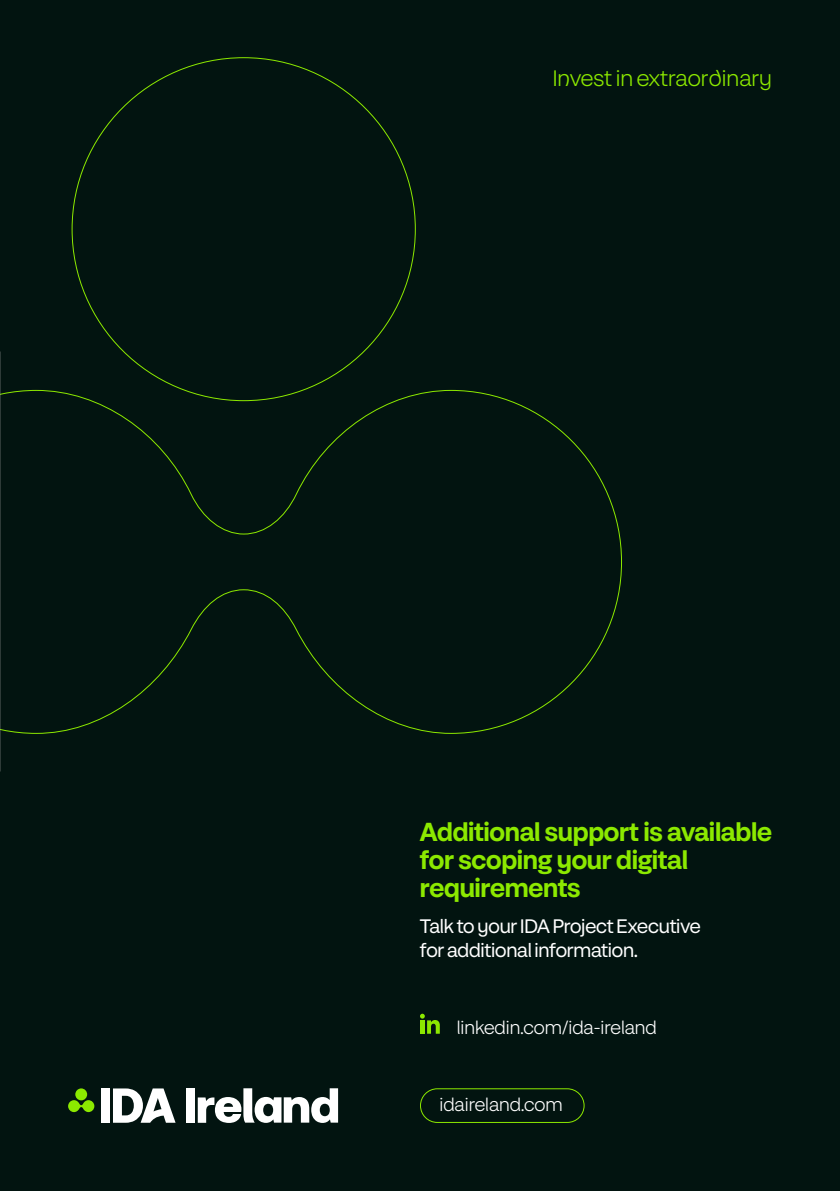
<style>
.page{position:relative;width:840px;height:1191px;background:#fff}
.page>*{position:absolute;margin:0;border:0;box-sizing:border-box;transform-origin:0 0}
.t1{font:600 28px/28px "Sonas Sans";letter-spacing:-.01em;color:#8ce900}
.t2{font:300 24px "Sonas Sans";color:#8ce900}
.t3{font:21px/24.4px "Sonas Sans";letter-spacing:-.01em;color:#fff}
.t4{font:300 20px "Sonas Sans";color:#fff}
</style>
<div class="page">
<div style="left:0;top:0;width:839px;height:1191px;background:#021410"></div>
<div style="left:420px;top:1088px;width:164px;height:35px;border:1px solid #8ce900;border-radius:17px"></div>
<svg style="left:0;top:389px;width:622px;height:345px"></svg>
<div style="left:101px;top:1088px;width:9px;height:34px;background:#fff"></div>
<div style="left:186px;top:1088px;width:9px;height:34px;background:#fff"></div>
<svg style="left:198px;top:1088px;width:140px;height:35px"></svg>
<svg style="left:113px;top:1088px;width:62px;height:34px"></svg>
<div style="left:75px;top:1088px;width:12px;height:12px;background:#8ce900;border-radius:50%"></div>
<svg style="left:68px;top:1100px;width:26px;height:12px"></svg>
<svg style="left:420px;top:1013px;width:19px;height:20px"></svg>
<hr style="left:420px;top:1020px;width:4px;height:13px;background:#8ce800">
<p class="t2" style="left:552px;top:64px;width:220px">Invest in extraordinary</p>
<p class="t1" style="left:420px;top:817px;width:353px">Additional support is available for scoping your digital requirements</p>
<p class="t3" style="left:420px;top:912px;width:282px">Talk to your IDA Project Executive for additional information.</p>
<p class="t4" style="left:456px;top:1015px;width:201px">linkedin.com/ida-ireland</p>
<p class="t4" style="left:439px;top:1093px;width:125px">idaireland.com</p>
</div>
